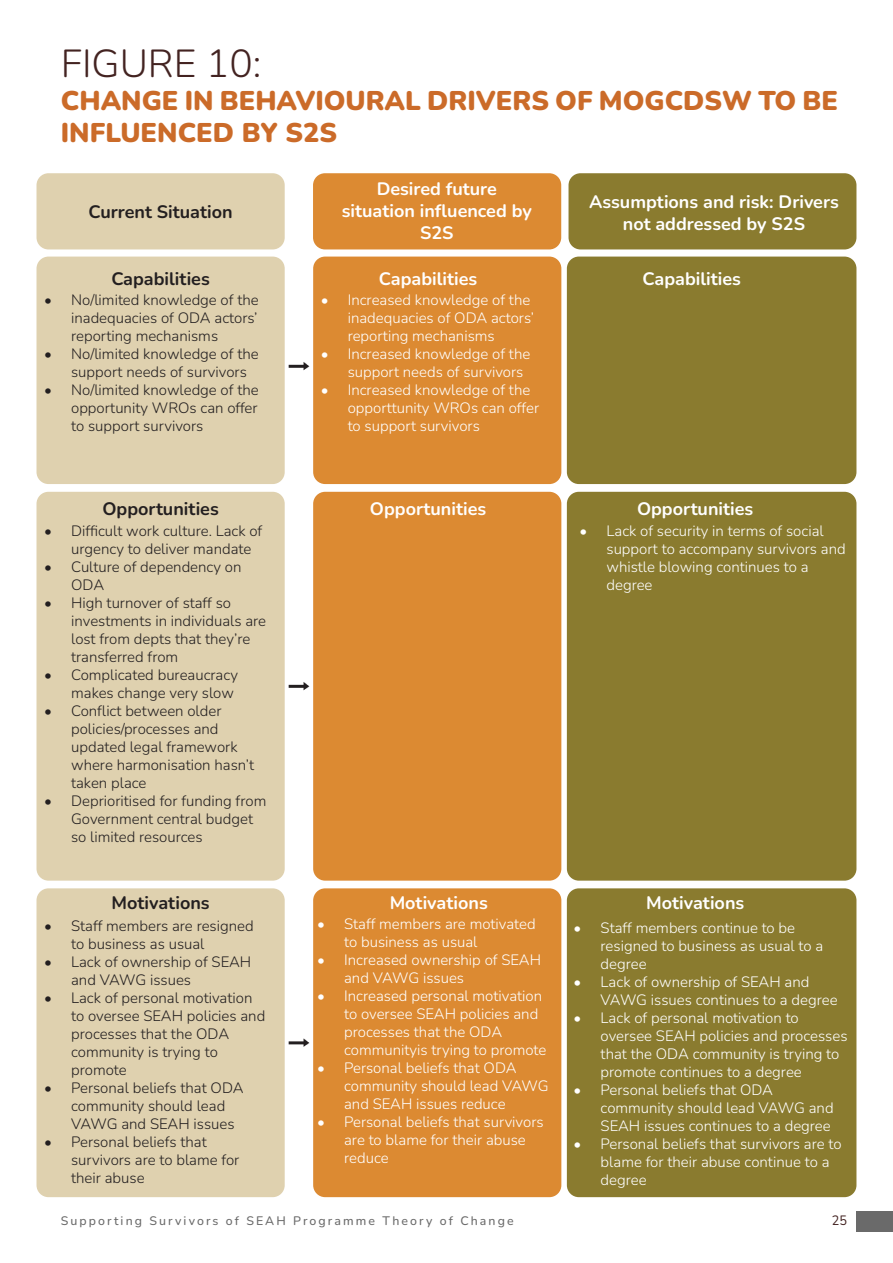
<style>
.page{position:relative;width:893px;height:1263px;background:#fff}
.page>*{position:absolute;margin:0;border:0;box-sizing:border-box;transform-origin:0 0}
.t1{font:300 39px "Nunito";color:#432321}
.t2{font:900 27px/32.4px "Nunito";color:#cb6b29}
.t3{font:700 18px/21.6px "Nunito";color:#fff;text-align:center}
.t4{font:700 18px "Nunito";color:#231f20}
.t5{font:300 15px/18px "Nunito";color:#fff}
.t6{font:300 15px/18px "Nunito";color:#231f20}
.t7{font:13.5px "Nunito";color:#432321;scale:.94 1}
.t8{font:500 12.3px "Nunito";letter-spacing:.17em;color:#6a6a6a}
</style>
<div class="page">
<div style="left:857px;top:1211px;width:36px;height:21px;background:#6a6a6a"></div>
<div style="left:568px;top:173px;width:288px;height:76px;background:#8a7b2f;border-radius:12px"></div>
<div style="left:313px;top:257px;width:248px;height:227px;background:#dc8a32;border-radius:12px"></div>
<div style="left:313px;top:173px;width:248px;height:76px;background:#dc8a32;border-radius:12px"></div>
<div style="left:313px;top:492px;width:248px;height:389px;background:#dc8a32;border-radius:12px"></div>
<div style="left:313px;top:888px;width:248px;height:309px;background:#dc8a32;border-radius:12px"></div>
<div style="left:37px;top:257px;width:248px;height:227px;background:#dfd1af;border-radius:12px"></div>
<div style="left:37px;top:173px;width:248px;height:76px;background:#dfd1af;border-radius:12px"></div>
<div style="left:37px;top:492px;width:248px;height:389px;background:#dfd1af;border-radius:12px"></div>
<div style="left:37px;top:888px;width:248px;height:309px;background:#dfd1af;border-radius:12px"></div>
<div style="left:567px;top:257px;width:289px;height:227px;background:#8a7b2f;border-radius:12px"></div>
<div style="left:567px;top:492px;width:289px;height:389px;background:#8a7b2f;border-radius:12px"></div>
<div style="left:567px;top:888px;width:289px;height:309px;background:#8a7b2f;border-radius:12px"></div>
<hr style="left:289px;top:365px;width:15px;height:3px;background:#231f20">
<svg style="left:304px;top:362px;width:5px;height:8px"></svg>
<hr style="left:289px;top:685px;width:15px;height:3px;background:#231f20">
<svg style="left:304px;top:682px;width:5px;height:8px"></svg>
<hr style="left:289px;top:1041px;width:15px;height:3px;background:#231f20">
<svg style="left:304px;top:1039px;width:5px;height:8px"></svg>
<h1 class="t1" style="left:61px;top:37px;width:202px">FIGURE 10:</h1>
<h2 class="t2" style="left:61px;top:83px;width:779px">CHANGE IN BEHAVIOURAL DRIVERS OF MOGCDSW TO BE<br>INFLUENCED BY S2S</h2>
<p class="t4" style="left:88px;top:199px;width:146px">Current Situation</p>
<p class="t3" style="left:342px;top:178px;width:192px">Desired future situation influenced by<br>S2S</p>
<p class="t3" style="left:589px;top:190px;width:251px">Assumptions and risk: Drivers not addressed by S2S</p>
<p class="t3" style="left:379px;top:267px;width:100px">Capabilities</p>
<p class="t5" style="left:348px;top:290px;width:188px;text-indent:-27px">• Increased knowledge of the inadequacies of ODA actors’ reporting mechanisms</p>
<p class="t5" style="left:348px;top:344px;width:184px;text-indent:-27px">• Increased knowledge of the support needs of survivors</p>
<p class="t5" style="left:348px;top:380px;width:193px;text-indent:-27px">• Increased knowledge of the opporttunity WROs can offer to support survivors</p>
<p class="t4" style="left:111px;top:266px;width:100px">Capabilities</p>
<p class="t3" style="left:643px;top:267px;width:100px">Capabilities</p>
<p class="t6" style="left:71px;top:290px;width:189px;text-align:justify;text-indent:-27px">• No/limited knowledge of the inadequacies of ODA actors’ reporting mechanisms</p>
<p class="t6" style="left:71px;top:344px;width:189px;text-indent:-27px">• No/limited knowledge of the support needs of survivors</p>
<p class="t6" style="left:71px;top:380px;width:189px;text-align:justify;text-indent:-27px">• No/limited knowledge of the opportunity WROs can offer to support survivors</p>
<p class="t4" style="left:102px;top:496px;width:118px">Opportunities</p>
<p class="t6" style="left:71px;top:522px;width:193px;text-indent:-27px">• Difficult work culture. Lack of urgency to deliver mandate</p>
<p class="t6" style="left:71px;top:558px;width:172px;text-indent:-27px">• Culture of dependency on<br>ODA</p>
<p class="t6" style="left:71px;top:594px;width:197px;text-indent:-27px">• High turnover of staff so investments in individuals are lost from depts that they’re transferred from</p>
<p class="t6" style="left:44px;top:666px;width:195px;text-align:right">• Complicated bureaucracy makes change very slow</p>
<p class="t6" style="left:71px;top:702px;width:185px;text-indent:-27px">• Conflict between older policies/processes and updated legal framework where harmonisation hasn’t taken place</p>
<p class="t6" style="left:71px;top:792px;width:197px;text-indent:-27px">• Deprioritised for funding from<br>Government central budget so limited resources</p>
<p class="t4" style="left:111px;top:891px;width:100px">Motivations</p>
<p class="t6" style="left:71px;top:916px;width:184px;text-indent:-27px">• Staff members are resigned to business as usual</p>
<p class="t6" style="left:71px;top:952px;width:182px;text-indent:-27px">• Lack of ownership of SEAH and VAWG issues</p>
<p class="t6" style="left:71px;top:988px;width:196px;text-indent:-27px">• Lack of personal motivation to oversee SEAH policies and processes that the ODA community is trying to promote</p>
<p class="t6" style="left:71px;top:1078px;width:174px;text-indent:-27px">• Personal beliefs that ODA community should lead<br>VAWG and SEAH issues</p>
<p class="t6" style="left:71px;top:1132px;width:170px;text-indent:-27px">• Personal beliefs that survivors are to blame for their abuse</p>
<p class="t3" style="left:370px;top:497px;width:118px">Opportunities</p>
<p class="t3" style="left:637px;top:497px;width:118px">Opportunities</p>
<p class="t5" style="left:606px;top:522px;width:241px;text-indent:-27px">• Lack of security in terms of social support to accompany survivors and whistle blowing continues to a degree</p>
<p class="t3" style="left:390px;top:892px;width:100px">Motivations</p>
<p class="t5" style="left:344px;top:914px;width:193px;text-indent:-27px">• Staff members are motivated to business as usual</p>
<p class="t5" style="left:344px;top:950px;width:198px;text-indent:-27px">• Increased ownership of SEAH and VAWG issues</p>
<p class="t5" style="left:344px;top:986px;width:204px;text-indent:-27px">• Increased personal motivation to oversee SEAH policies and processes that the ODA communityis trying to promote</p>
<p class="t5" style="left:344px;top:1058px;width:206px;text-indent:-27px">• Personal beliefs that ODA community should lead VAWG and SEAH issues reduce</p>
<p class="t5" style="left:344px;top:1112px;width:201px;text-indent:-27px">• Personal beliefs that survivors are to blame for their abuse reduce</p>
<p class="t3" style="left:646px;top:892px;width:100px">Motivations</p>
<p class="t5" style="left:601px;top:918px;width:224px;text-indent:-27px">• Staff members continue to be resigned to business as usual to a degree</p>
<p class="t5" style="left:601px;top:972px;width:238px;text-indent:-27px">• Lack of ownership of SEAH and<br>VAWG issues continues to a degree</p>
<p class="t5" style="left:601px;top:1008px;width:248px;text-indent:-27px">• Lack of personal motivation to oversee SEAH policies and processes that the ODA community is trying to promote continues to a degree</p>
<p class="t5" style="left:601px;top:1080px;width:235px;text-indent:-27px">• Personal beliefs that ODA community should lead VAWG and<br>SEAH issues continues to a degree</p>
<p class="t5" style="left:601px;top:1134px;width:242px;text-indent:-27px">• Personal beliefs that survivors are to blame for their abuse continue to a degree</p>
<p class="t8" style="left:61px;top:1212px;width:454px">Supporting Survivors of SEAH Programme Theory of Change</p>
<p class="t7" style="left:832px;top:1211px;width:18px">25</p>
</div>
